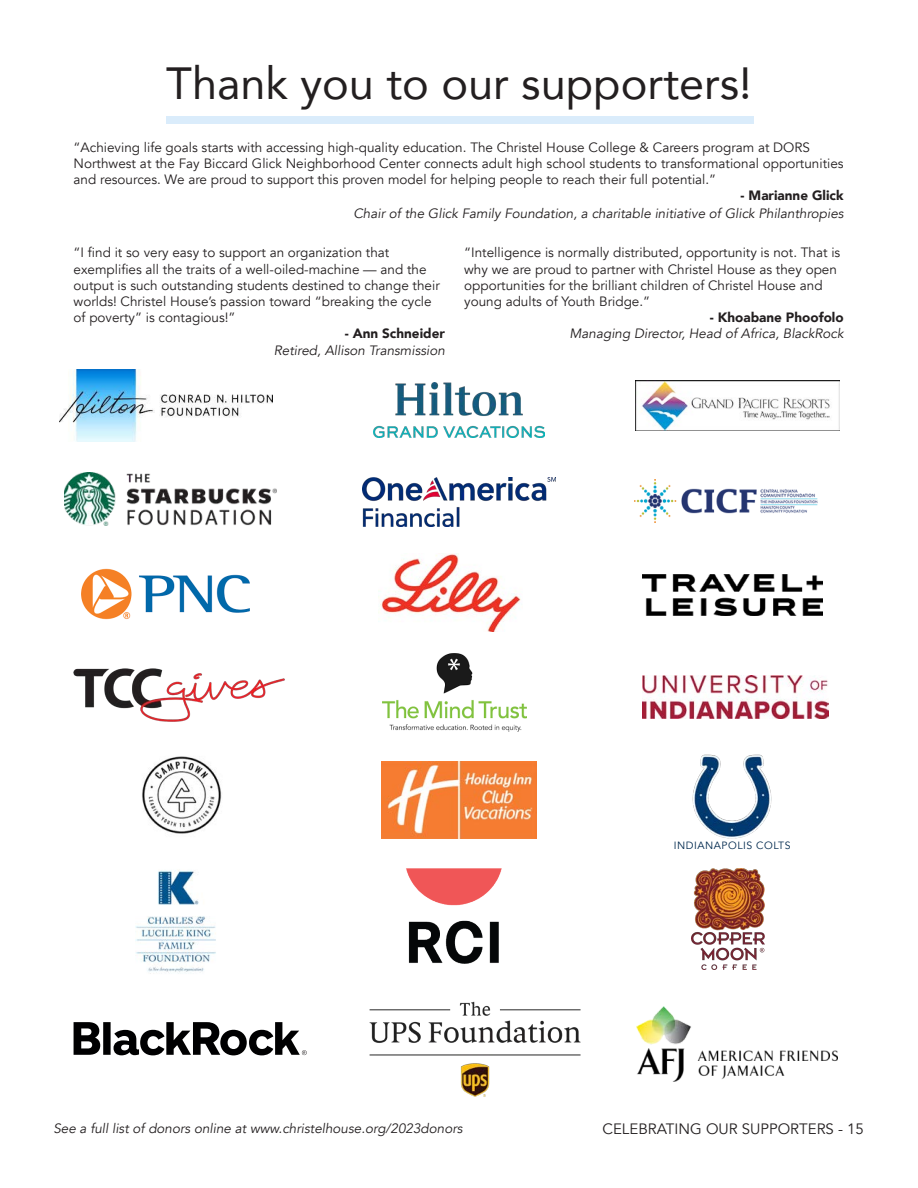
<style>
.page{position:relative;width:918px;height:1188px;background:#fff}
.page>*{position:absolute;margin:0;border:0;box-sizing:border-box;transform-origin:0 0}
.t1{font:45px "Avenir";color:#231f20}
.t2{font:15px "Avenir";color:#231f20}
.t3{font:13.5px/16.2px "Avenir";color:#231f20}
.t4{font:italic 13.5px "Avenir";color:#231f20}
.t5{font:900 13.5px "Avenir";color:#231f20}
.t6{font:10.5px "Avenir";letter-spacing:.05em;color:#00294e}
</style>
<div class="page">
<div style="left:166px;top:116px;width:587px;height:8px;background:#daecfb"></div>
<img style="left:59px;top:369px;width:214px;height:73px">
<img style="left:373px;top:383px;width:172px;height:55px">
<img style="left:636px;top:381px;width:203px;height:50px">
<img style="left:634px;top:480px;width:184px;height:43px">
<img style="left:362px;top:477px;width:194px;height:49px">
<img style="left:65px;top:473px;width:212px;height:53px">
<img style="left:81px;top:568px;width:169px;height:52px">
<img style="left:73px;top:668px;width:212px;height:54px">
<img style="left:142px;top:756px;width:80px;height:78px">
<img style="left:692px;top:755px;width:80px;height:84px">
<img style="left:637px;top:1006px;width:201px;height:75px">
<img style="left:369px;top:1001px;width:212px;height:96px">
<svg style="left:74px;top:1022px;width:233px;height:33px"></svg>
<img style="left:378px;top:554px;width:143px;height:78px">
<img style="left:642px;top:574px;width:180px;height:42px">
<img style="left:383px;top:653px;width:143px;height:78px">
<img style="left:642px;top:675px;width:187px;height:43px">
<img style="left:382px;top:762px;width:154px;height:76px">
<img style="left:406px;top:868px;width:96px;height:96px">
<img style="left:135px;top:870px;width:81px;height:104px">
<img style="left:691px;top:868px;width:73px;height:102px">
<p class="t1" style="left:166px;top:47px;width:587px">Thank you to our supporters!</p>
<p class="t3" style="left:74px;top:139px;width:738px">“Achieving life goals starts with accessing high-quality education. The Christel House College &amp; Careers program at DORS</p>
<p class="t3" style="left:74px;top:155px;width:772px">Northwest at the Fay Biccard Glick Neighborhood Center connects adult high school students to transformational opportunities and resources. We are proud to support this proven model for helping people to reach their full potential.”</p>
<p class="t5" style="left:741px;top:184px;width:105px">- Marianne Glick</p>
<p class="t4" style="left:353px;top:206px;width:492px">Chair of the Glick Family Foundation, a charitable initiative of Glick Philanthropies</p>
<p class="t3" style="left:74px;top:245px;width:317px">“I find it so very easy to support an organization that</p>
<p class="t3" style="left:74px;top:261px;width:354px">exemplifies all the traits of a well-oiled-machine — and the</p>
<p class="t3" style="left:74px;top:277px;width:368px">output is such outstanding students destined to change their worlds! Christel House’s passion toward “breaking the cycle</p>
<p class="t3" style="left:74px;top:310px;width:164px">of poverty” is contagious!”</p>
<p class="t5" style="left:345px;top:322px;width:102px">- Ann Schneider</p>
<p class="t4" style="left:274px;top:342px;width:172px">Retired, Allison Transmission</p>
<p class="t3" style="left:464px;top:245px;width:378px">“Intelligence is normally distributed, opportunity is not. That is why we are proud to partner with Christel House as they open opportunities for the brilliant children of Christel House and young adults of Youth Bridge.”</p>
<p class="t5" style="left:710px;top:306px;width:135px">- Khoabane Phoofolo</p>
<p class="t4" style="left:570px;top:326px;width:276px">Managing Director, Head of Africa, BlackRock</p>
<p class="t6" style="left:674px;top:839px;width:118px">INDIANAPOLIS COLTS</p>
<p class="t4" style="left:53px;top:1120px;width:411px">See a full list of donors online at www.christelhouse.org/2023donors</p>
<p class="t2" style="left:602px;top:1120px;width:263px">CELEBRATING OUR SUPPORTERS - 15</p>
</div>
